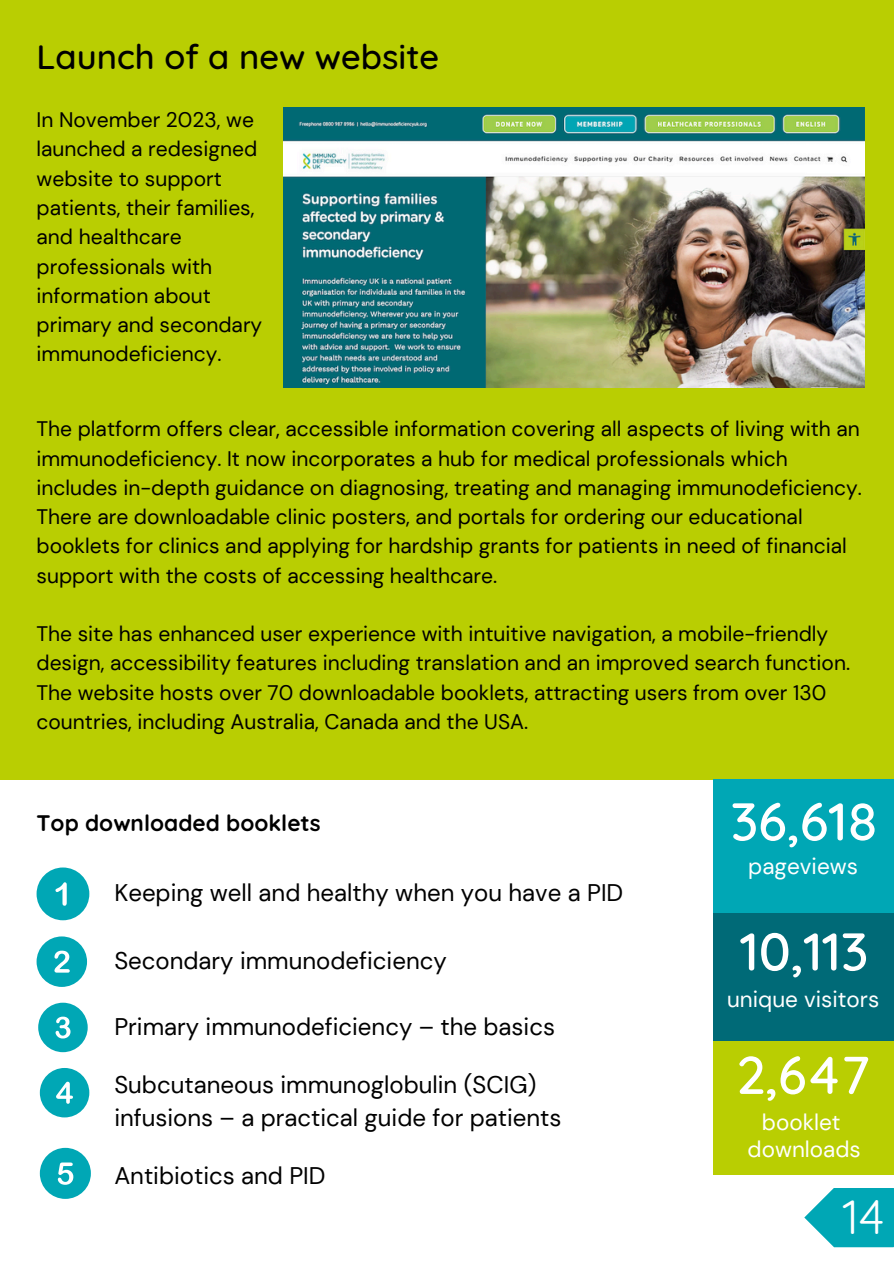
<style>
.page{position:relative;width:894px;height:1264px;background:#fff}
.page>*{position:absolute;margin:0;border:0;box-sizing:border-box;transform-origin:0 0}
.t1{font:500 52.95px "Quicksand";color:#fff}
.t2{font:47.25px "Quicksand";color:#fff}
.t3{font:500 34.5px "Quicksand";color:#000}
.t4{font:24px/32.7px "DM Sans";color:#000}
.t5{font:22.5px/27px "DM Sans";color:#fff;text-align:center}
.t6{font:700 22.5px "Quicksand";color:#000}
.t7{font:21px/29.2px "DM Sans";color:#000}
</style>
<div class="page">
<div style="left:0;top:0;width:893px;height:779px;background:#b9ce02"></div>
<svg style="left:804px;top:1188px;width:89px;height:59px"></svg>
<img style="left:283px;top:108px;width:581px;height:279px">
<div style="left:37px;top:867px;width:52px;height:53px;background:#00a7b5;border-radius:50%"></div>
<svg style="left:55px;top:882px;width:12px;height:23px"></svg>
<div style="left:37px;top:936px;width:50px;height:50px;background:#00a7b5;border-radius:50%"></div>
<svg style="left:54px;top:950px;width:16px;height:22px"></svg>
<div style="left:38px;top:1002px;width:50px;height:50px;background:#00a7b5;border-radius:50%"></div>
<svg style="left:56px;top:1016px;width:14px;height:22px"></svg>
<div style="left:40px;top:1067px;width:49px;height:50px;background:#00a7b5;border-radius:50%"></div>
<svg style="left:56px;top:1081px;width:17px;height:22px"></svg>
<div style="left:40px;top:1147px;width:50px;height:51px;background:#00a7b5;border-radius:50%"></div>
<svg style="left:58px;top:1162px;width:15px;height:22px"></svg>
<div style="left:712px;top:779px;width:181px;height:134px;background:#00a7b5"></div>
<div style="left:712px;top:913px;width:181px;height:133px;background:#006a77"></div>
<div style="left:712px;top:1041px;width:181px;height:133px;background:#b9ce02"></div>
<p class="t3" style="left:37px;top:35px;width:404px">Launch of a new website</p>
<p class="t7" style="left:37px;top:105px;width:227px">In November 2023, we launched a redesigned website to support patients, their families, and healthcare professionals with information about primary and secondary immunodeficiency.</p>
<h2 class="t7" style="left:36px;top:414px;width:826px">The platform offers clear, accessible information covering all aspects of living with an immunodeficiency. It now incorporates a hub for medical professionals which includes in-depth guidance on diagnosing, treating and managing immunodeficiency.<br>There are downloadable clinic posters, and portals for ordering our educational booklets for clinics and applying for hardship grants for patients in need of financial support with the costs of accessing healthcare.</h2>
<p class="t7" style="left:36px;top:619px;width:814px">The site has enhanced user experience with intuitive navigation, a mobile-friendly design, accessibility features including translation and an improved search function.</p>
<p class="t7" style="left:36px;top:678px;width:791px">The website hosts over 70 downloadable booklets, attracting users from over 130 countries, including Australia, Canada and the USA.</p>
<h3 class="t6" style="left:37px;top:809px;width:285px">Top downloaded booklets</h3>
<p class="t4" style="left:114px;top:876px;width:510px">Keeping well and healthy when you have a PID</p>
<h4 class="t4" style="left:114px;top:944px;width:334px">Secondary immunodeficiency</h4>
<p class="t4" style="left:114px;top:1010px;width:442px">Primary immunodeficiency – the basics</p>
<h4 class="t4" style="left:114px;top:1068px;width:448px">Subcutaneous immunoglobulin (SCIG) infusions – a practical guide for patients</h4>
<p class="t4" style="left:114px;top:1159px;width:213px">Antibiotics and PID</p>
<h4 class="t1" style="left:730px;top:787px;width:149px">36,618</h4>
<p class="t5" style="left:748px;top:853px;width:111px">pageviews</p>
<h4 class="t1" style="left:739px;top:917px;width:130px">10,113</h4>
<p class="t5" style="left:726px;top:985px;width:154px">unique visitors</p>
<h4 class="t1" style="left:736px;top:1040px;width:135px">2,647</h4>
<h1 class="t5" style="left:747px;top:1108px;width:115px">booklet downloads</h1>
<p class="t2" style="left:842px;top:1187px;width:44px">14</p>
</div>
